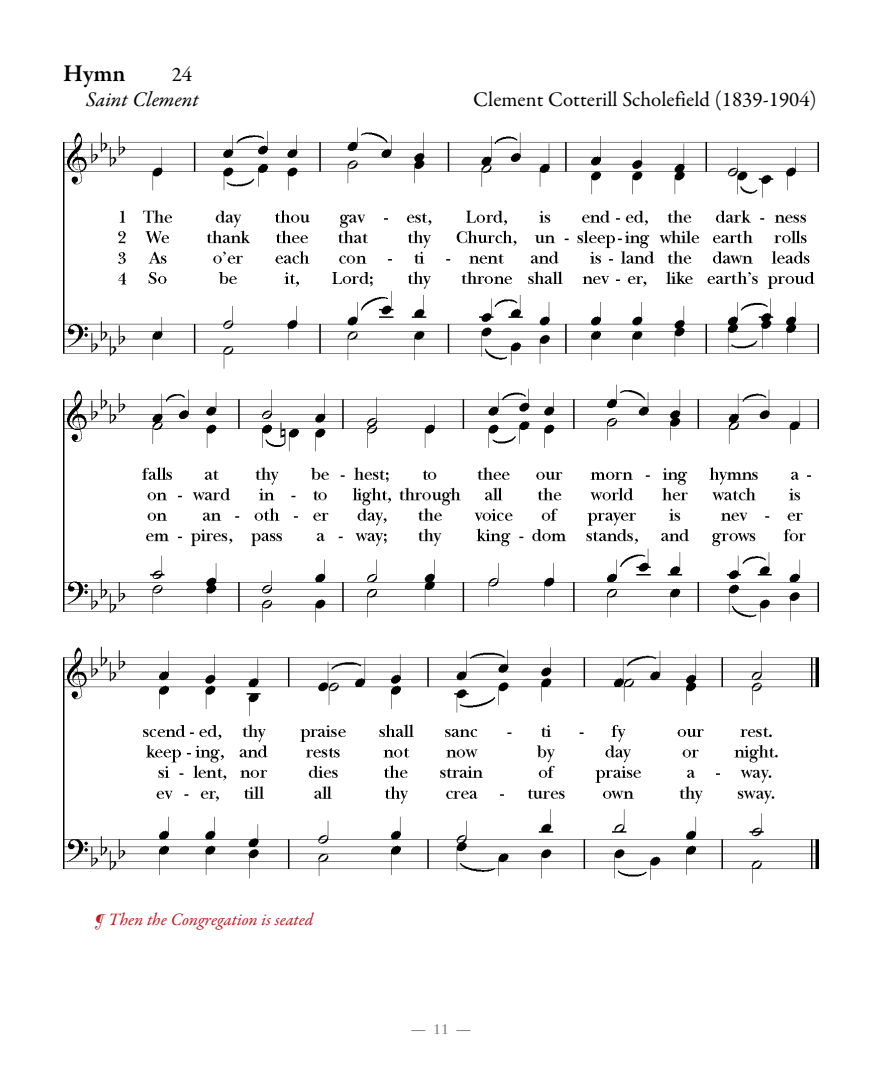
<style>
.page{position:relative;width:882px;height:1071px;background:#fff}
.page>*{position:absolute;margin:0;border:0;box-sizing:border-box;transform-origin:0 0}
.t1{font:600 24.5px "Garamond Premr Pro";color:#000}
.t2{font:21px "Garamond Premr Pro";color:#000}
.t3{font:italic 21px "Garamond Premr Pro";color:#000}
.t4{font:italic 17.5px "Garamond Premr Pro";color:#c4161c}
.t5{font:14px "Sabon LT Pro";color:#77787b}
</style>
<div class="page">
<img style="left:63px;top:127px;width:756px;height:756px">
<p class="t1" style="left:63px;top:58px;width:64px">Hymn</p>
<p class="t2" style="left:172px;top:61px;width:22px">24</p>
<p class="t3" style="left:86px;top:86px;width:114px">Saint Clement</p>
<p class="t2" style="left:473px;top:87px;width:345px">Clement Cotterill Scholefield (1839-1904)</p>
<p class="t4" style="left:94px;top:908px;width:220px">¶ Then the Congregation is seated</p>
<p class="t5" style="left:411px;top:1021px;width:61px">— 11 —</p>
</div>
